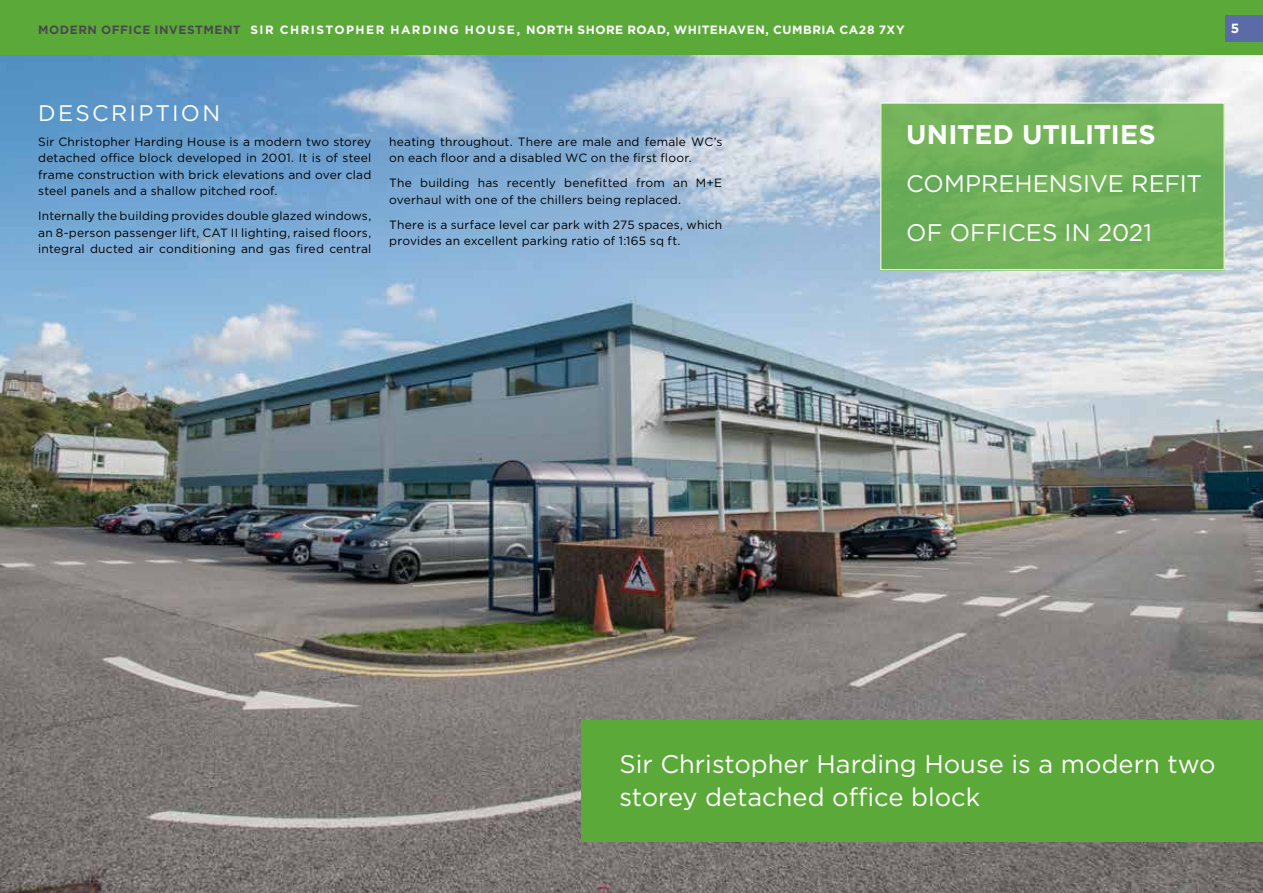
<style>
.page{position:relative;width:1263px;height:893px;background:#fff}
.page>*{position:absolute;margin:0;border:0;box-sizing:border-box;transform-origin:0 0}
.t1{font:700 27px "Gotham";letter-spacing:-.005em;color:#fff}
.t2{font:25.5px/33px "Gotham";color:#fff}
.t3{font:24px/48.4px "Gotham";color:#fff}
.t4{font:22.5px "Gotham";letter-spacing:.1em;color:#fff}
.t5{font:700 13.35px "Gotham";color:#fff}
.t6{font:12px/16.5px "Gotham";letter-spacing:.015em;color:#000}
.t7{font:700 12px "Gotham";letter-spacing:.045em;color:#fff}
.s1{color:#4a4a4d}
</style>
<div class="page">
<div style="left:0;top:0;width:1263px;height:58px;background:#5ba939"></div>
<div style="left:1225px;top:15px;width:38px;height:27px;background:#5a6ba7"></div>
<img style="left:0;top:56px;width:1263px;height:837px">
<div style="left:880px;top:103px;width:345px;height:167px;background:#72b25a"></div>
<div style="left:880px;top:103px;width:345px;height:167px;border:1px solid #fff"></div>
<div style="left:581px;top:720px;width:682px;height:122px;background:#5ba939"></div>
<p class="t7" style="left:38px;top:22px;width:868px"><span class="s1">MODERN OFFICE INVESTMENT</span> SIR CHRISTOPHER HARDING HOUSE, NORTH SHORE ROAD, WHITEHAVEN, CUMBRIA CA28 7XY</p>
<p class="t5" style="left:1231px;top:20px;width:10px">5</p>
<h3 class="t4" style="left:38px;top:99px;width:183px">DESCRIPTION</h3>
<p class="t6" style="left:38px;top:133px;width:335px;text-align:justify">Sir Christopher Harding House is a modern two storey detached office block developed in 2001. It is of steel frame construction with brick elevations and over clad steel panels and a shallow pitched roof.</p>
<p class="t6" style="left:38px;top:208px;width:335px;text-align:justify">Internally the building provides double glazed windows, an 8-person passenger lift, CAT II lighting, raised floors, integral ducted air conditioning and gas fired central</p>
<p class="t6" style="left:389px;top:133px;width:335px">heating throughout. There are male and female WC’s on each floor and a disabled WC on the first floor.</p>
<p class="t6" style="left:389px;top:175px;width:334px">The building has recently benefitted from an M+E overhaul with one of the chillers being replaced.</p>
<p class="t6" style="left:389px;top:216px;width:335px">There is a surface level car park with 275 spaces, which provides an excellent parking ratio of 1:165 sq ft.</p>
<h1 class="t1" style="left:906px;top:116px;width:251px">UNITED UTILITIES</h1>
<h3 class="t3" style="left:906px;top:159px;width:297px">COMPREHENSIVE REFIT<br>OF OFFICES IN 2021</h3>
<h2 class="t2" style="left:619px;top:747px;width:597px">Sir Christopher Harding House is a modern two storey detached office block</h2>
</div>
